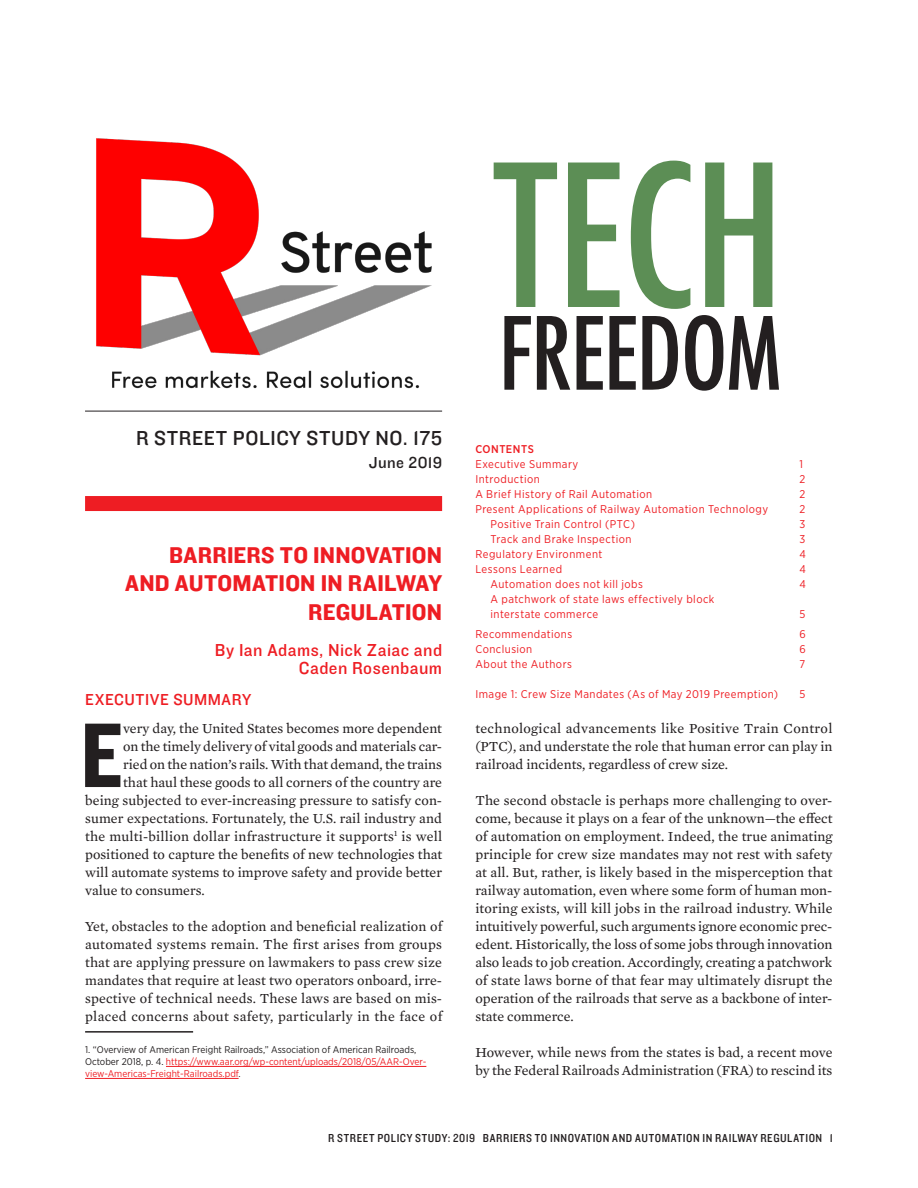
<style>
.page{position:relative;width:918px;height:1188px;background:#fff}
.page>*{position:absolute;margin:0;border:0;box-sizing:border-box;transform-origin:0 0}
.firstbody{font:95.25px "Knockout HTF50 Welterweight";color:#231f20}
.bröd{font:23.7px/28.5px "Knockout HTF51 Middleweight";letter-spacing:.005em;color:#ee1d23;text-align:right}
.mellanrubrik{font:21px "Knockout HTF31 Junior Middlewt";letter-spacing:.03em;color:#231f20}
.bröd-2{font:18px/18px "Knockout HTF31 Junior Middlewt";letter-spacing:.025em;color:#ee1d23;text-align:right}
.mellanrubrik-2{font:16.5px "Knockout HTF31 Junior Middlewt";letter-spacing:.035em;color:#ee1d23}
.mellanrubrik-3{font:16.5px "Knockout HTF31 Junior Middlewt";letter-spacing:.025em;color:#231f20}
.bröd-3{font:14.1px/18px "Mercury Text G2";color:#231f20;text-align:justify}
.firstbody-2{font:14.1px "Mercury Text G2";color:#231f20}
.t1{font:12px "Knockout HTF30 Junior Welterwt";letter-spacing:.045em;color:#231f20}
.bröd-4{font:11.25px/15px "Gotham Narrow";letter-spacing:.04em;color:#ee1d23}
.bröd-5{font:500 11.25px "Gotham Narrow";letter-spacing:.04em;color:#ee1d23}
.notes{font:9.75px/12px "Gotham Narrow";color:#ee1d23}
.s1{color:#231f20}
</style>
<div class="page">
<hr style="left:85px;top:1031px;width:108px;height:2px;background:#231f20">
<hr style="left:166px;top:1066px;width:260px;height:1px;background:#ee1d23">
<hr style="left:85px;top:1078px;width:154px;height:1px;background:#ee1d23">
<hr style="left:85px;top:411px;width:357px;height:1px;background:#231f20">
<div style="left:85px;top:496px;width:357px;height:15px;background:#ee1d23"></div>
<svg style="left:494px;top:163px;width:63px;height:144px"></svg>
<svg style="left:568px;top:163px;width:52px;height:144px"></svg>
<svg style="left:631px;top:161px;width:59px;height:148px"></svg>
<svg style="left:705px;top:163px;width:67px;height:144px"></svg>
<svg style="left:504px;top:316px;width:27px;height:74px"></svg>
<svg style="left:537px;top:316px;width:33px;height:74px"></svg>
<svg style="left:577px;top:316px;width:26px;height:74px"></svg>
<svg style="left:609px;top:316px;width:27px;height:74px"></svg>
<svg style="left:642px;top:316px;width:36px;height:74px"></svg>
<svg style="left:685px;top:315px;width:38px;height:76px"></svg>
<svg style="left:729px;top:316px;width:50px;height:74px"></svg>
<img style="left:96px;top:138px;width:336px;height:251px">
<p class="mellanrubrik" style="left:136px;top:427px;width:308px">R STREET POLICY STUDY NO. 175</p>
<p class="mellanrubrik-3" style="left:369px;top:453px;width:75px">June 2019</p>
<p class="bröd" style="left:125px;top:541px;width:319px">BARRIERS TO INNOVATION<br>AND AUTOMATION IN RAILWAY<br>REGULATION</p>
<p class="bröd-2" style="left:215px;top:641px;width:229px">By Ian Adams, Nick Zaiac and<br>Caden Rosenbaum</p>
<p class="mellanrubrik-2" style="left:85px;top:690px;width:168px">EXECUTIVE SUMMARY</p>
<p class="firstbody" style="left:81px;top:706px;width:44px">E</p>
<p class="firstbody-2" style="left:123px;top:718px;width:320px">very day, the United States becomes more dependent</p>
<p class="firstbody-2" style="left:123px;top:736px;width:321px">on the timely delivery of vital goods and materials car-</p>
<p class="firstbody-2" style="left:123px;top:754px;width:320px">ried on the nation’s rails. With that demand, the trains</p>
<p class="firstbody-2" style="left:123px;top:772px;width:320px">that haul these goods to all corners of the country are</p>
<p class="firstbody-2" style="left:85px;top:790px;width:358px">being subjected to ever-increasing pressure to satisfy con-</p>
<p class="firstbody-2" style="left:85px;top:808px;width:358px">sumer expectations. Fortunately, the U.S. rail industry and</p>
<p class="firstbody-2" style="left:85px;top:826px;width:358px">the multi-billion dollar infrastructure it supports<sup>1</sup> is well</p>
<p class="firstbody-2" style="left:85px;top:844px;width:359px">positioned to capture the benefits of new technologies that</p>
<p class="firstbody-2" style="left:85px;top:862px;width:359px">will automate systems to improve safety and provide better</p>
<p class="firstbody-2" style="left:85px;top:880px;width:121px">value to consumers.</p>
<p class="bröd-3" style="left:85px;top:917px;width:359px">Yet, obstacles to the adoption and beneficial realization of automated systems remain. The first arises from groups that are applying pressure on lawmakers to pass crew size mandates that require at least two operators onboard, irre&shy;spective of technical needs. These laws are based on mis&shy;placed concerns about safety, particularly in the face of</p>
<p class="notes" style="left:85px;top:1044px;width:343px"><span class="s1">1. “Overview of American Freight Railroads,” Association of American Railroads,<br>October 2018, p. 4.</span> https://www.aar.org/wp-content/uploads/2018/05/AAR-Over&shy;view-Americas-Freight-Railroads.pdf<span class="s1">.</span></p>
<p class="bröd-5" style="left:475px;top:442px;width:60px">CONTENTS</p>
<p class="bröd-4" style="left:475px;top:457px;width:105px">Executive Summary</p>
<p class="bröd-4" style="left:799px;top:457px;width:5px">1</p>
<p class="bröd-4" style="left:475px;top:472px;width:66px">Introduction</p>
<p class="bröd-4" style="left:799px;top:472px;width:7px">2</p>
<p class="bröd-4" style="left:475px;top:487px;width:178px">A Brief History of Rail Automation</p>
<p class="bröd-4" style="left:799px;top:487px;width:7px">2</p>
<p class="bröd-4" style="left:475px;top:502px;width:294px">Present Applications of Railway Automation Technology</p>
<p class="bröd-4" style="left:799px;top:502px;width:7px">2</p>
<p class="bröd-4" style="left:491px;top:517px;width:146px">Positive Train Control (PTC)</p>
<p class="bröd-4" style="left:799px;top:517px;width:7px">3</p>
<p class="bröd-4" style="left:491px;top:532px;width:142px">Track and Brake Inspection</p>
<p class="bröd-4" style="left:799px;top:532px;width:7px">3</p>
<p class="bröd-4" style="left:475px;top:547px;width:129px">Regulatory Environment</p>
<p class="bröd-4" style="left:799px;top:547px;width:8px">4</p>
<p class="bröd-4" style="left:475px;top:562px;width:88px">Lessons Learned</p>
<p class="bröd-4" style="left:799px;top:562px;width:8px">4</p>
<p class="bröd-4" style="left:491px;top:577px;width:154px">Automation does not kill jobs</p>
<p class="bröd-4" style="left:799px;top:577px;width:8px">4</p>
<p class="bröd-4" style="left:491px;top:592px;width:225px">A patchwork of state laws effectively block interstate commerce</p>
<p class="bröd-4" style="left:799px;top:607px;width:7px">5</p>
<p class="bröd-4" style="left:475px;top:626px;width:98px">Recommendations</p>
<p class="bröd-4" style="left:799px;top:626px;width:8px">6</p>
<p class="bröd-4" style="left:475px;top:641px;width:58px">Conclusion</p>
<p class="bröd-4" style="left:799px;top:641px;width:8px">6</p>
<p class="bröd-4" style="left:475px;top:656px;width:98px">About the Authors</p>
<p class="bröd-4" style="left:799px;top:656px;width:7px">7</p>
<p class="bröd-4" style="left:475px;top:686px;width:304px">Image 1: Crew Size Mandates (As of May 2019 Preemption)</p>
<p class="bröd-4" style="left:799px;top:686px;width:7px">5</p>
<p class="bröd-3" style="left:475px;top:719px;width:359px">technological advancements like Positive Train Control (PTC), and understate the role that human error can play in railroad incidents, regardless of crew size.</p>
<p class="bröd-3" style="left:475px;top:791px;width:359px">The second obstacle is perhaps more challenging to over&shy;come, because it plays on a fear of the unknown—the effect of automation on employment. Indeed, the true animating principle for crew size mandates may not rest with safety at all. But, rather, is likely based in the misperception that railway automation, even where some form of human mon&shy;itoring exists, will kill jobs in the railroad industry. While intuitively powerful, such arguments ignore economic prec&shy;edent. Historically, the loss of some jobs through innovation also leads to job creation. Accordingly, creating a patchwork of state laws borne of that fear may ultimately disrupt the operation of the railroads that serve as a backbone of inter&shy;state commerce.</p>
<p class="bröd-3" style="left:475px;top:1043px;width:359px">However, while news from the states is bad, a recent move by the Federal Railroads Administration (FRA) to rescind its</p>
<p class="t1" style="left:328px;top:1132px;width:506px">R STREET POLICY STUDY: 2019 BARRIERS TO INNOVATION AND AUTOMATION IN RAILWAY REGULATION 1</p>
</div>
